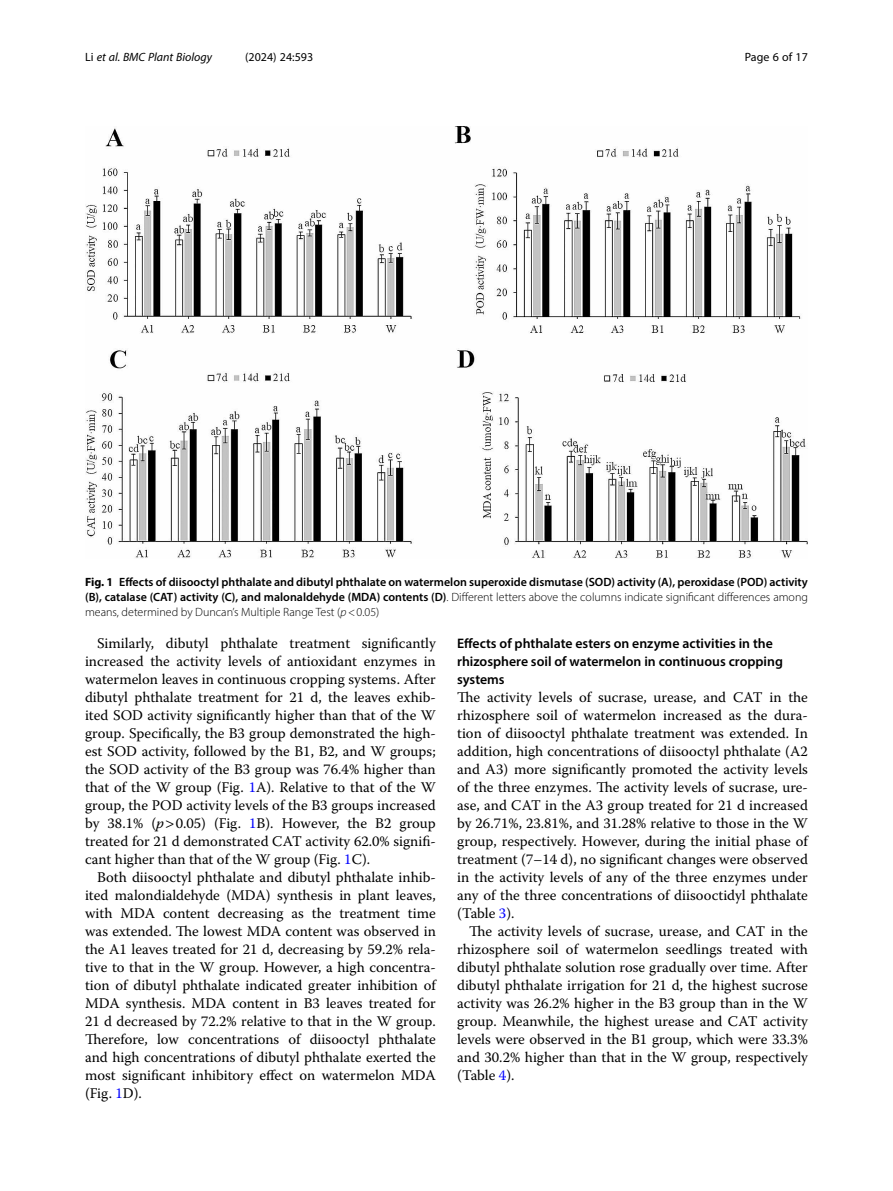
<style>
.page{position:relative;width:893px;height:1191px;background:#fff}
.page>*{position:absolute;margin:0;border:0;box-sizing:border-box;transform-origin:0 0}
.Body_Text_Indent{font:14.7px/18px "Warnock Pro";color:#000;text-align:justify}
.Body_Text{font:14.7px/18px "Warnock Pro";color:#000;text-align:justify}
.Head_2{font:600 13.8px/18px "Myriad Pro";color:#000}
.Figure_Caption{font:600 12px/15px "Myriad Pro";color:#000;text-align:justify}
.t1{font:italic 12px "Myriad Pro";color:#000}
.t2{font:12px "Myriad Pro";color:#000}
.s1{font-style:normal}
.s2{font-weight:700}
.s3{font-weight:300}
.s4{font-weight:300;font-style:italic}
.s5{color:#00f}
.s6{font-style:italic}
</style>
<div class="page">
<img style="left:85px;top:126px;width:723px;height:432px">
<p class="t1" style="left:85px;top:50px;width:128px"><span class="s1">Li</span> et al. BMC Plant Biology</p>
<p class="t2" style="left:245px;top:50px;width:70px">(2024) 24:593</p>
<p class="t2" style="left:745px;top:50px;width:65px">Page 6 of 17</p>
<p class="Figure_Caption" style="left:85px;top:574px;width:724px"><span class="s2">Fig. 1</span> Effects of diisooctyl phthalate and dibutyl phthalate on watermelon superoxide dismutase (SOD) activity (A), peroxidase (POD) activity (B), catalase (CAT) activity (C), and malonaldehyde (MDA) contents (D)<span class="s3">. Different letters above the columns indicate significant differences among means, determined by Duncan’s Multiple Range Test (</span><span class="s4">p</span><span class="s3">&lt;0.05)</span></p>
<p class="Body_Text_Indent" style="left:85px;top:634px;width:352px;text-indent:12px">Similarly, dibutyl phthalate treatment significantly increased the activity levels of antioxidant enzymes in watermelon leaves in continuous cropping systems. After dibutyl phthalate treatment for 21 d, the leaves exhib&shy;ited SOD activity significantly higher than that of the W group. Specifically, the B3 group demonstrated the high&shy;est SOD activity, followed by the B1, B2, and W groups; the SOD activity of the B3 group was 76.4% higher than that of the W group (Fig. <span class="s5">1</span>A). Relative to that of the W group, the POD activity levels of the B3 groups increased by 38.1% (<span class="s6">p</span> 0.05) (Fig. <span class="s5">1</span>B). However, the B2 group treated for 21 d demonstrated CAT activity 62.0% signifi&shy;cant higher than that of the W group (Fig. <span class="s5">1</span>C).</p>
<p class="Body_Text_Indent" style="left:85px;top:868px;width:352px;text-indent:12px">Both diisooctyl phthalate and dibutyl phthalate inhib&shy;ited malondialdehyde (MDA) synthesis in plant leaves, with MDA content decreasing as the treatment time was extended. The lowest MDA content was observed in the A1 leaves treated for 21 d, decreasing by 59.2% rela&shy;tive to that in the W group. However, a high concentra&shy;tion of dibutyl phthalate indicated greater inhibition of MDA synthesis. MDA content in B3 leaves treated for 21 d decreased by 72.2% relative to that in the W group.<br>Therefore, low concentrations of diisooctyl phthalate and high concentrations of dibutyl phthalate exerted the most significant inhibitory effect on watermelon MDA (Fig. <span class="s5">1</span>D).</p>
<p class="Head_2" style="left:457px;top:634px;width:327px">Effects of phthalate esters on enzyme activities in the rhizosphere soil of watermelon in continuous cropping systems</p>
<p class="Body_Text" style="left:457px;top:688px;width:352px">The activity levels of sucrase, urease, and CAT in the rhizosphere soil of watermelon increased as the dura&shy;tion of diisooctyl phthalate treatment was extended. In addition, high concentrations of diisooctyl phthalate (A2 and A3) more significantly promoted the activity levels of the three enzymes. The activity levels of sucrase, ure&shy;ase, and CAT in the A3 group treated for 21 d increased by 26.71%, 23.81%, and 31.28% relative to those in the W group, respectively. However, during the initial phase of treatment (7–14 d), no significant changes were observed in the activity levels of any of the three enzymes under any of the three concentrations of diisooctidyl phthalate (Table <span class="s5">3</span>).</p>
<p class="Body_Text_Indent" style="left:457px;top:922px;width:352px;text-indent:12px">The activity levels of sucrase, urease, and CAT in the rhizosphere soil of watermelon seedlings treated with dibutyl phthalate solution rose gradually over time. After dibutyl phthalate irrigation for 21 d, the highest sucrose activity was 26.2% higher in the B3 group than in the W group. Meanwhile, the highest urease and CAT activity levels were observed in the B1 group, which were 33.3% and 30.2% higher than that in the W group, respectively (Table <span class="s5">4</span>).</p>
</div>
